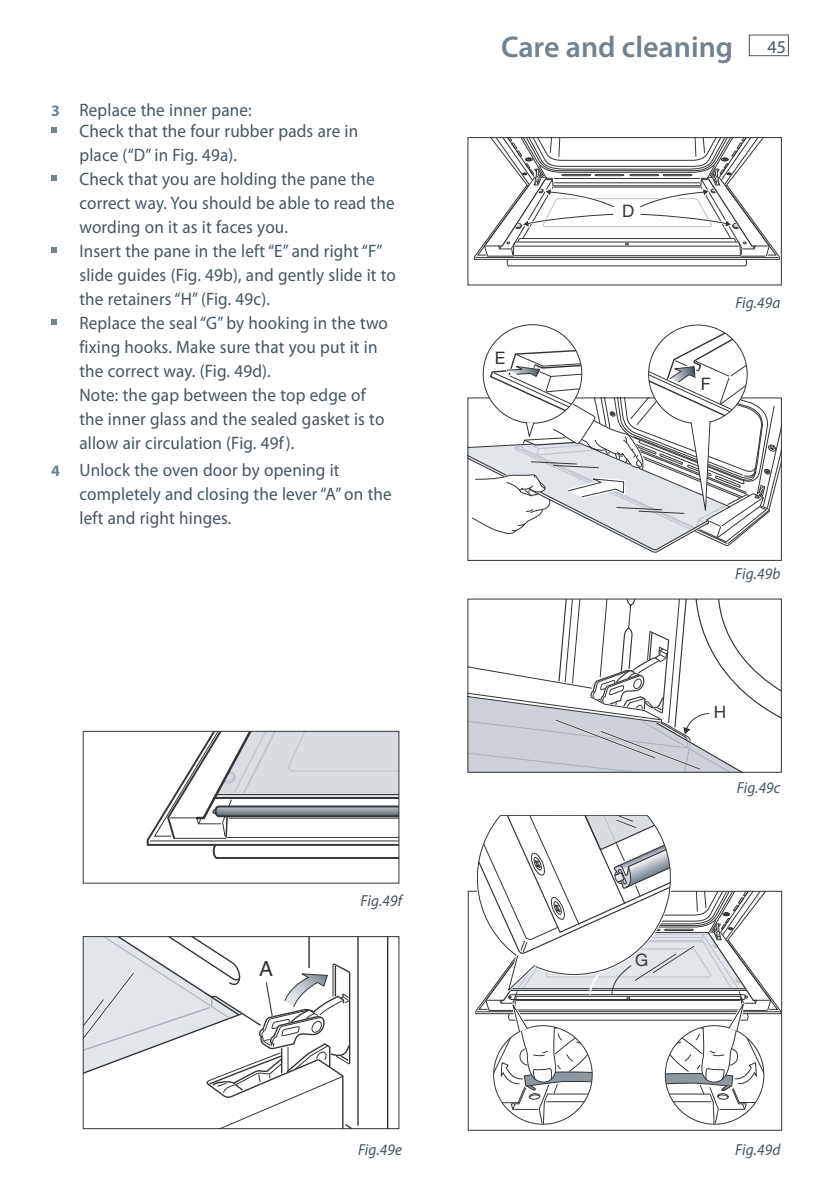
<style>
.page{position:relative;width:840px;height:1191px;background:#fff}
.page>*{position:absolute;margin:0;border:0;box-sizing:border-box;transform-origin:0 0}
.t1{font:600 30px "Myriad Pro";color:#73828d}
.t2{font:20.8px "Helvetica";color:#333536}
.t3{font:18px/24px "Myriad Pro";letter-spacing:.01em;color:#46555f;scale:.95 1}
.t4{font:17.2px "Helvetica Neue";color:#333536}
.t5{font:italic 16px "Myriad Pro";letter-spacing:.01em;color:#46555f;scale:.95 1}
.s1{font-weight:700;font-size:16px;color:#73828d}
.s2{font-weight:400;font-size:18px;color:#46555f}
</style>
<div class="page">
<div style="left:748px;top:35px;width:40px;height:21px;border:1px solid #46555f"></div>
<svg style="left:85px;top:938px;width:304px;height:189px"></svg>
<div style="left:83px;top:936px;width:316px;height:193px;border:1px solid #333536"></div>
<svg style="left:147px;top:733px;width:250px;height:126px"></svg>
<hr style="left:214px;top:794px;width:184px;height:1px;background:#333536">
<hr style="left:213px;top:797px;width:185px;height:2px;background:#333536">
<div style="left:83px;top:731px;width:316px;height:152px;border:1px solid #333536"></div>
<svg style="left:473px;top:139px;width:306px;height:128px"></svg>
<div style="left:467px;top:137px;width:314px;height:148px;border:1px solid #333536"></div>
<svg style="left:467px;top:324px;width:313px;height:229px"></svg>
<svg style="left:469px;top:600px;width:310px;height:170px"></svg>
<svg style="left:467px;top:815px;width:314px;height:309px"></svg>
<svg style="left:51px;top:127px;width:6px;height:6px"></svg>
<svg style="left:51px;top:175px;width:6px;height:6px"></svg>
<svg style="left:51px;top:247px;width:6px;height:6px"></svg>
<svg style="left:51px;top:319px;width:6px;height:6px"></svg>
<p class="t3" style="left:79px;top:101px;width:295px;line-height:21px;text-indent:-28px"><span class="s1">3</span> Replace the inner pane:<br>Check that the four rubber pads are in</p>
<p class="t3" style="left:79px;top:144px;width:334px">place (“D” in Fig. 49a).<br>Check that you are holding the pane the correct way. You should be able to read the wording on it as it faces you.<br>Insert the pane in the left “E” and right “F” slide guides (Fig. 49b), and gently slide it to the retainers “H” (Fig. 49c).<br>Replace the seal “G” by hooking in the two fixing hooks. Make sure that you put it in the correct way. (Fig. 49d).<br>Note: the gap between the top edge of<br>the inner glass and the sealed gasket is to allow air circulation (Fig. 49f).</p>
<p class="t3" style="left:79px;top:459px;width:330px;text-indent:-28px"><span class="s1">4</span> Unlock the oven door by opening it completely and closing the lever “A” on the left and right hinges.</p>
<p class="t2" style="left:259px;top:960px;width:15px">A</p>
<p class="t5" style="left:360px;top:894px;width:45px">Fig.49f</p>
<h1 class="t1" style="left:500px;top:35px;width:286px">Care and cleaning <span class="s2">45</span></h1>
<p class="t4" style="left:494px;top:352px;width:12px">E</p>
<p class="t4" style="left:621px;top:205px;width:14px">D</p>
<p class="t5" style="left:735px;top:296px;width:49px">Fig.49a</p>
<p class="t4" style="left:700px;top:378px;width:11px">F</p>
<p class="t4" style="left:634px;top:953px;width:15px">G</p>
<p class="t5" style="left:734px;top:568px;width:49px">Fig.49b</p>
<p class="t4" style="left:713px;top:706px;width:14px">H</p>
<p class="t5" style="left:736px;top:781px;width:47px">Fig.49c</p>
<p class="t5" style="left:358px;top:1143px;width:48px">Fig.49e</p>
<p class="t5" style="left:734px;top:1143px;width:49px">Fig.49d</p>
</div>
